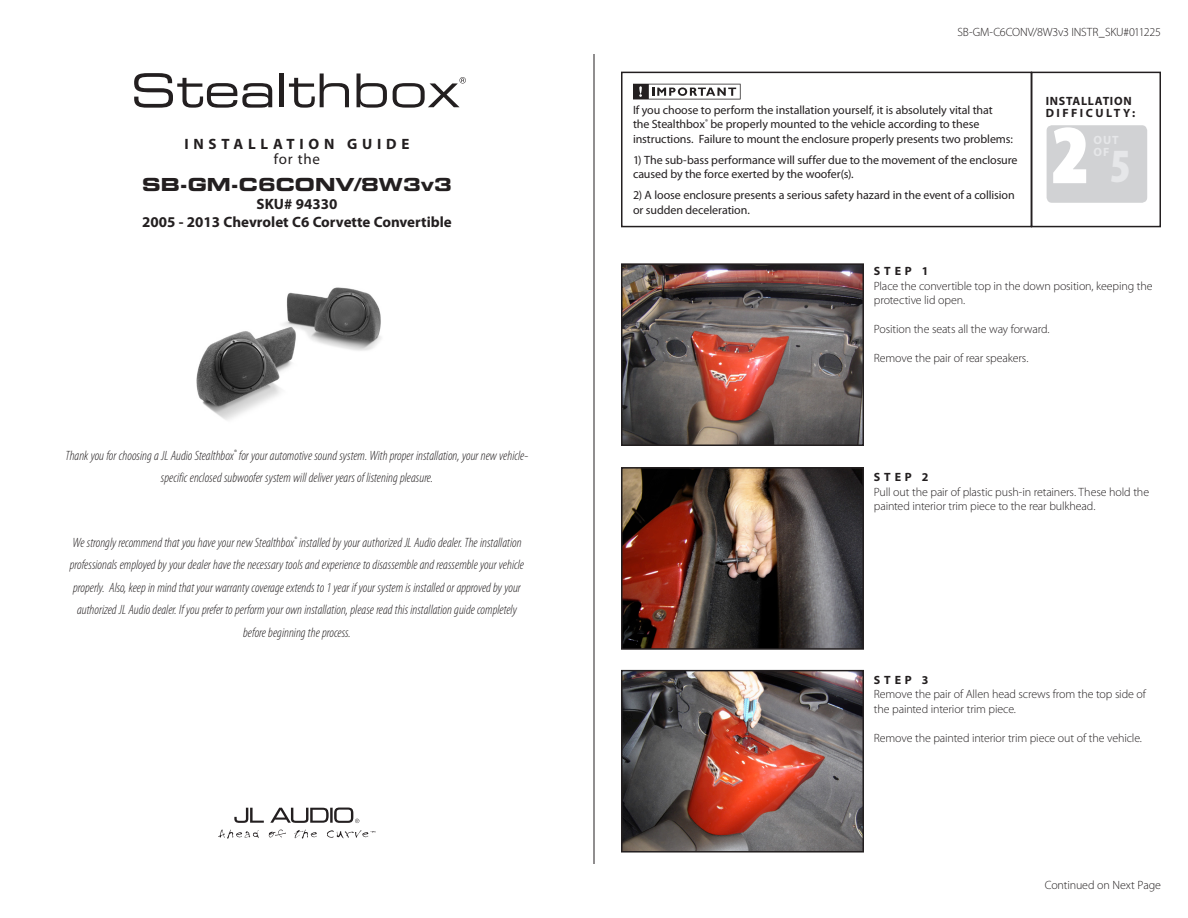
<style>
.page{position:relative;width:1188px;height:918px;background:#fff}
.page>*{position:absolute;margin:0;border:0;box-sizing:border-box;transform-origin:0 0}
.t1{font:900 condensed 80.25px "Myriad Pro";color:#fff}
.t2{font:900 condensed 48px "Myriad Pro";color:#e6e7e9}
.t3{font:18px "Eurostile LT Std Bold Ex 2";color:#231f20}
.t4{font:700 15px "Myriad Pro";color:#231f20}
.t5{font:700 15px/15px "Myriad Pro";letter-spacing:.32em;color:#231f20;text-align:center}
.t6{font:italic 300 condensed 13.5px/22.5px "Myriad Pro";color:#231f20;text-align:center}
.t7{font:300 12px/14.4px "Myriad Pro";letter-spacing:-.01em;color:#231f20}
.t8{font:12px/14.4px "Myriad Pro";letter-spacing:-.005em;color:#231f20}
.t9{font:700 12px/12px "Myriad Pro";letter-spacing:.07em;color:#231f20}
.t10{font:700 12px "Myriad Pro";letter-spacing:.2em;color:#231f20}
.t11{font:700 12px "Myriad Pro";color:#e6e7e9}
.s1{font-weight:400}
</style>
<div class="page">
<div style="left:1031px;top:72px;width:130px;height:155px;border:2px solid #231f20"></div>
<div style="left:621px;top:72px;width:411px;height:155px;border:2px solid #231f20"></div>
<div style="left:1047px;top:125px;width:100px;height:78px;background:#d1d2d4;border-radius:5px"></div>
<hr style="left:594px;top:54px;width:1px;height:810px;background:#231f20">
<svg style="left:134px;top:73px;width:138px;height:35px"></svg>
<hr style="left:280px;top:73px;width:4px;height:34px;background:#231f20">
<svg style="left:289px;top:73px;width:60px;height:35px"></svg>
<svg style="left:357px;top:73px;width:30px;height:35px"></svg>
<svg style="left:393px;top:77px;width:73px;height:31px"></svg>
<svg style="left:234px;top:808px;width:30px;height:15px"></svg>
<svg style="left:218px;top:830px;width:41px;height:9px"></svg>
<svg style="left:269px;top:830px;width:17px;height:8px"></svg>
<svg style="left:294px;top:829px;width:23px;height:10px"></svg>
<svg style="left:327px;top:830px;width:49px;height:8px"></svg>
<svg style="left:270px;top:808px;width:89px;height:15px"></svg>
<img style="left:196px;top:287px;width:185px;height:133px">
<svg style="left:633px;top:84px;width:108px;height:15px"></svg>
<img style="left:624px;top:266px;width:237px;height:177px">
<div style="left:621px;top:263px;width:243px;height:183px;border:2px solid #231f20"></div>
<img style="left:624px;top:470px;width:237px;height:177px">
<div style="left:621px;top:467px;width:243px;height:183px;border:2px solid #231f20"></div>
<img style="left:624px;top:673px;width:237px;height:177px">
<div style="left:621px;top:670px;width:243px;height:183px;border:2px solid #231f20"></div>
<svg style="left:954px;top:71px;width:207px;height:6px"></svg>
<svg style="left:1053px;top:127px;width:33px;height:56px"></svg>
<p class="t5" style="left:184px;top:136px;width:227px">INSTALLATION GUIDE <span class="s1">for the</span></p>
<p class="t3" style="left:142px;top:172px;width:311px">SB-GM-C6CONV/8W3v3</p>
<p class="t4" style="left:257px;top:194px;width:82px">SKU# 94330</p>
<p class="t4" style="left:142px;top:212px;width:311px">2005 - 2013 Chevrolet C6 Corvette Convertible</p>
<p class="t6" style="left:66px;top:444px;width:464px">Thank you for choosing a JL Audio Stealthbox<sup>®</sup> for your automotive sound system. With proper installation, your new vehicle&shy;specific enclosed subwoofer system will deliver years of listening pleasure.</p>
<p class="t6" style="left:70px;top:531px;width:456px">We strongly recommend that you have your new Stealthbox<sup>®</sup> installed by your authorized JL Audio dealer. The installation professionals employed by your dealer have the necessary tools and experience to disassemble and reassemble your vehicle properly. Also, keep in mind that your warranty coverage extends to 1 year if your system is installed or approved by your authorized JL Audio dealer. If you prefer to perform your own installation, please read this installation guide completely before beginning the process.</p>
<p class="t7" style="left:958px;top:25px;width:205px">SB-GM-C6CONV/8W3v3 INSTR_SKU#011225</p>
<p class="t8" style="left:633px;top:102px;width:381px">If you choose to perform the installation yourself, it is absolutely vital that<br>the Stealthbox<sup>®</sup> be properly mounted to the vehicle according to these instructions. Failure to mount the enclosure properly presents two problems:</p>
<p class="t8" style="left:633px;top:152px;width:386px">1) The sub-bass performance will suffer due to the movement of the enclosure caused by the force exerted by the woofer(s).</p>
<p class="t8" style="left:633px;top:188px;width:383px">2) A loose enclosure presents a serious safety hazard in the event of a collision or sudden deceleration.</p>
<p class="t9" style="left:1046px;top:95px;width:91px">INSTALLATION<br>DIFFICULTY:</p>
<p class="t1" style="left:1053px;top:104px;width:37px">2</p>
<p class="t11" style="left:1094px;top:144px;width:17px">OF</p>
<p class="t2" style="left:1110px;top:136px;width:23px">5</p>
<p class="t10" style="left:874px;top:263px;width:56px">STEP 1</p>
<p class="t7" style="left:874px;top:278px;width:280px">Place the convertible top in the down position, keeping the protective lid open.</p>
<p class="t7" style="left:874px;top:321px;width:177px">Position the seats all the way forward.</p>
<p class="t7" style="left:874px;top:350px;width:156px">Remove the pair of rear speakers.</p>
<p class="t10" style="left:874px;top:469px;width:56px">STEP 2</p>
<p class="t7" style="left:874px;top:484px;width:277px">Pull out the pair of plastic push-in retainers. These hold the painted interior trim piece to the rear bulkhead.</p>
<p class="t10" style="left:874px;top:672px;width:56px">STEP 3</p>
<p class="t7" style="left:874px;top:687px;width:274px">Remove the pair of Allen head screws from the top side of the painted interior trim piece.</p>
<p class="t7" style="left:874px;top:730px;width:270px">Remove the painted interior trim piece out of the vehicle.</p>
<p class="t7" style="left:1045px;top:878px;width:118px">Continued on Next Page</p>
</div>
